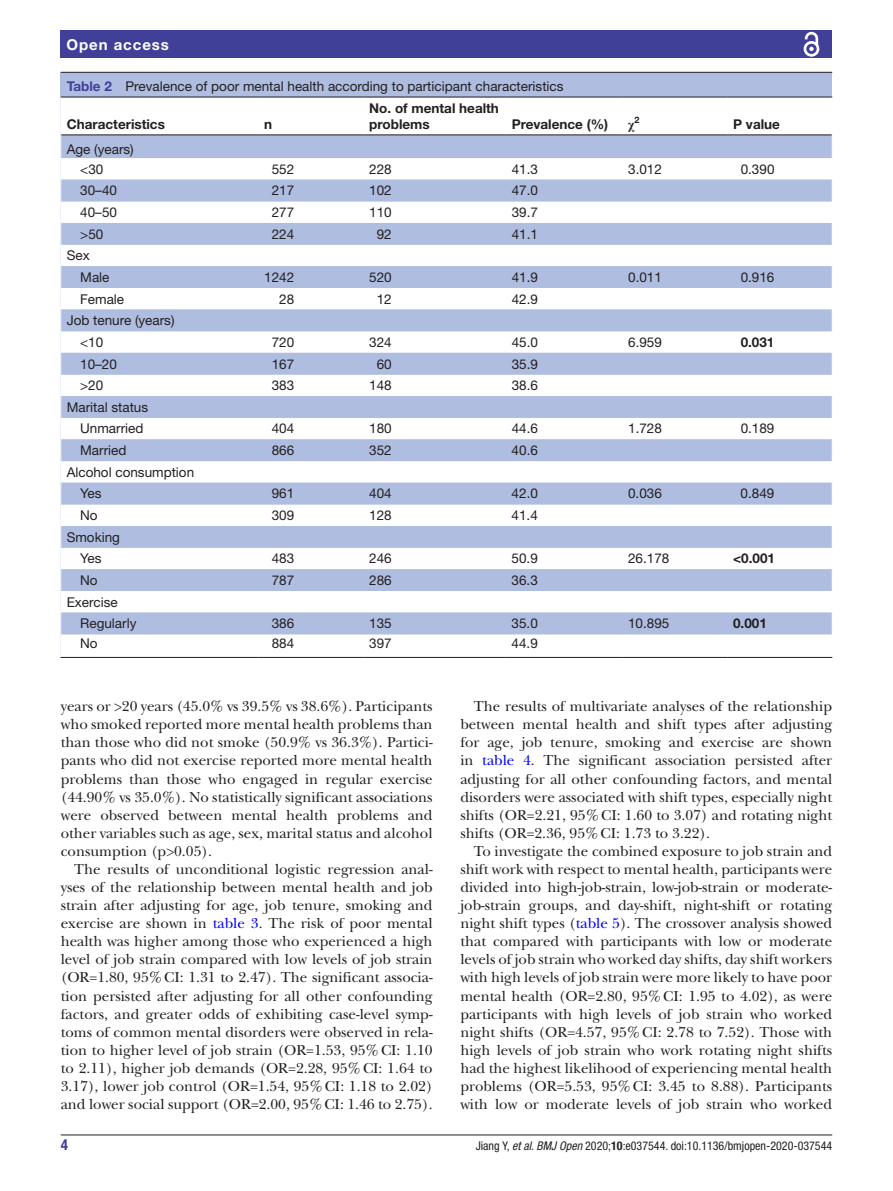
<style>
.page{position:relative;width:893px;height:1191px;background:#fff}
.page>*{position:absolute;margin:0;border:0;box-sizing:border-box;transform-origin:0 0}
.t1{font:15px/18px "New Baskerville";color:#231f20;text-align:justify}
.t2{font:700 15px "Helvetica Neue LT Std";letter-spacing:.065em;color:#fff}
.t3{font:700 condensed 15px "Helvetica Neue LT Std";color:#414099}
.t4{font:13.5px/21.6px "Helvetica Neue LT Std";color:#231f20}
.t5{font:700 13.5px/16.2px "Helvetica Neue LT Std";color:#231f20}
.t6{font:700 13.5px "Times New Roman";color:#231f20}
.t7{font:condensed 12px "Helvetica Neue LT Std";color:#231f20}
.s1{font-weight:700;color:#414099}
.s2{color:#00f}
.s3{font-style:italic}
.s4{font-weight:700}
</style>
<div class="page">
<hr style="left:61px;top:1134px;width:771px;height:1px;background:#231f20">
<div style="left:61px;top:31px;width:771px;height:27px;background:#414099"></div>
<svg style="left:803px;top:31px;width:17px;height:26px"></svg>
<div style="left:61px;top:73px;width:771px;height:585px;background:#afbde1"></div>
<hr style="left:61px;top:72px;width:771px;height:1px;background:#231f20">
<div style="left:61px;top:98px;width:771px;height:559px;background:#fff"></div>
<svg style="left:61px;top:135px;width:771px;height:499px"></svg>
<hr style="left:61px;top:97px;width:197px;height:1px;background:#231f20">
<hr style="left:61px;top:134px;width:197px;height:1px;background:#231f20">
<hr style="left:258px;top:97px;width:105px;height:1px;background:#231f20">
<hr style="left:258px;top:134px;width:105px;height:1px;background:#231f20">
<hr style="left:363px;top:97px;width:143px;height:1px;background:#231f20">
<hr style="left:363px;top:134px;width:143px;height:1px;background:#231f20">
<hr style="left:506px;top:97px;width:116px;height:1px;background:#231f20">
<hr style="left:506px;top:134px;width:116px;height:1px;background:#231f20">
<hr style="left:622px;top:97px;width:105px;height:1px;background:#231f20">
<hr style="left:622px;top:134px;width:105px;height:1px;background:#231f20">
<hr style="left:727px;top:97px;width:105px;height:1px;background:#231f20">
<hr style="left:727px;top:134px;width:105px;height:1px;background:#231f20">
<hr style="left:61px;top:657px;width:197px;height:1px;background:#231f20">
<hr style="left:258px;top:657px;width:105px;height:1px;background:#231f20">
<hr style="left:363px;top:657px;width:143px;height:1px;background:#231f20">
<hr style="left:506px;top:657px;width:116px;height:1px;background:#231f20">
<hr style="left:622px;top:657px;width:105px;height:1px;background:#231f20">
<hr style="left:727px;top:657px;width:105px;height:1px;background:#231f20">
<svg style="left:60px;top:135px;width:1px;height:522px"></svg>
<p class="t2" style="left:66px;top:35px;width:104px">Open access</p>
<p class="t4" style="left:67px;top:75px;width:498px"><span class="s1">Table 2</span> Prevalence of poor mental health according to participant characteristics</p>
<p class="t5" style="left:67px;top:116px;width:100px">Characteristics</p>
<p class="t5" style="left:264px;top:116px;width:10px">n</p>
<p class="t5" style="left:369px;top:99px;width:131px">No. of mental health problems</p>
<p class="t5" style="left:512px;top:116px;width:98px">Prevalence (%)</p>
<p class="t6" style="left:628px;top:115px;width:13px">χ<sup>2</sup></p>
<p class="t5" style="left:733px;top:116px;width:48px">P value</p>
<p class="t4" style="left:80px;top:138px;width:55px;line-height:20.1px;text-indent:-14px">Age (years) &lt;30</p>
<p class="t4" style="left:272px;top:158px;width:24px">552</p>
<p class="t4" style="left:369px;top:158px;width:24px">228</p>
<p class="t4" style="left:512px;top:158px;width:28px">41.3</p>
<p class="t4" style="left:628px;top:158px;width:35px">3.012</p>
<p class="t4" style="left:741px;top:158px;width:35px">0.390</p>
<p class="t4" style="left:80px;top:179px;width:38px">30–40</p>
<p class="t4" style="left:272px;top:179px;width:24px">217</p>
<p class="t4" style="left:369px;top:179px;width:24px">102</p>
<p class="t4" style="left:512px;top:179px;width:28px">47.0</p>
<p class="t4" style="left:80px;top:201px;width:38px">40–50</p>
<p class="t4" style="left:272px;top:201px;width:24px">277</p>
<p class="t4" style="left:369px;top:201px;width:24px">110</p>
<p class="t4" style="left:512px;top:201px;width:28px">39.7</p>
<p class="t4" style="left:80px;top:223px;width:25px">&gt;50</p>
<p class="t4" style="left:272px;top:223px;width:24px">224</p>
<p class="t4" style="left:377px;top:223px;width:17px">92</p>
<p class="t4" style="left:512px;top:223px;width:28px">41.1</p>
<p class="t4" style="left:80px;top:244px;width:31px;text-indent:-14px">Sex<br>Male</p>
<p class="t4" style="left:264px;top:266px;width:32px">1242</p>
<p class="t4" style="left:369px;top:266px;width:24px">520</p>
<p class="t4" style="left:512px;top:266px;width:28px">41.9</p>
<p class="t4" style="left:628px;top:266px;width:35px">0.011</p>
<p class="t4" style="left:741px;top:266px;width:35px">0.916</p>
<p class="t4" style="left:80px;top:288px;width:46px">Female</p>
<p class="t4" style="left:279px;top:288px;width:17px">28</p>
<p class="t4" style="left:377px;top:288px;width:17px">12</p>
<p class="t4" style="left:512px;top:288px;width:28px">42.9</p>
<p class="t4" style="left:80px;top:309px;width:96px;text-indent:-14px">Job tenure (years) &lt;10</p>
<p class="t4" style="left:272px;top:331px;width:24px">720</p>
<p class="t4" style="left:369px;top:331px;width:24px">324</p>
<p class="t4" style="left:512px;top:331px;width:28px">45.0</p>
<p class="t4" style="left:628px;top:331px;width:35px">6.959</p>
<p class="t5" style="left:741px;top:334px;width:35px">0.031</p>
<p class="t4" style="left:80px;top:353px;width:38px">10–20</p>
<p class="t4" style="left:272px;top:353px;width:24px">167</p>
<p class="t4" style="left:377px;top:353px;width:17px">60</p>
<p class="t4" style="left:512px;top:353px;width:28px">35.9</p>
<p class="t4" style="left:80px;top:374px;width:25px">&gt;20</p>
<p class="t4" style="left:272px;top:374px;width:24px">383</p>
<p class="t4" style="left:369px;top:374px;width:24px">148</p>
<p class="t4" style="left:512px;top:374px;width:28px">38.6</p>
<p class="t4" style="left:80px;top:396px;width:70px;text-indent:-14px">Marital status<br>Unmarried</p>
<p class="t4" style="left:272px;top:418px;width:24px">404</p>
<p class="t4" style="left:369px;top:418px;width:24px">180</p>
<p class="t4" style="left:512px;top:418px;width:28px">44.6</p>
<p class="t4" style="left:628px;top:418px;width:35px">1.728</p>
<p class="t4" style="left:741px;top:418px;width:35px">0.189</p>
<p class="t4" style="left:80px;top:439px;width:48px">Married</p>
<p class="t4" style="left:272px;top:439px;width:24px">866</p>
<p class="t4" style="left:369px;top:439px;width:24px">352</p>
<p class="t4" style="left:512px;top:439px;width:28px">40.6</p>
<p class="t4" style="left:80px;top:461px;width:116px;text-indent:-14px">Alcohol consumption<br>Yes</p>
<p class="t4" style="left:272px;top:482px;width:24px">961</p>
<p class="t4" style="left:369px;top:482px;width:24px">404</p>
<p class="t4" style="left:512px;top:482px;width:28px">42.0</p>
<p class="t4" style="left:628px;top:482px;width:35px">0.036</p>
<p class="t4" style="left:741px;top:482px;width:35px">0.849</p>
<p class="t4" style="left:80px;top:504px;width:19px">No</p>
<p class="t4" style="left:272px;top:504px;width:24px">309</p>
<p class="t4" style="left:369px;top:504px;width:24px">128</p>
<p class="t4" style="left:512px;top:504px;width:28px">41.4</p>
<p class="t4" style="left:67px;top:526px;width:55px;text-align:center">Smoking<br>Yes</p>
<p class="t4" style="left:272px;top:547px;width:24px">483</p>
<p class="t4" style="left:369px;top:547px;width:24px">246</p>
<p class="t4" style="left:512px;top:547px;width:28px">50.9</p>
<p class="t4" style="left:628px;top:547px;width:43px">26.178</p>
<p class="t5" style="left:733px;top:550px;width:43px">&lt;0.001</p>
<p class="t4" style="left:80px;top:569px;width:19px">No</p>
<p class="t4" style="left:272px;top:569px;width:24px">787</p>
<p class="t4" style="left:369px;top:569px;width:24px">286</p>
<p class="t4" style="left:512px;top:569px;width:28px">36.3</p>
<p class="t4" style="left:80px;top:591px;width:58px;text-indent:-14px">Exercise<br>Regularly</p>
<p class="t4" style="left:272px;top:612px;width:24px">386</p>
<p class="t4" style="left:369px;top:612px;width:24px">135</p>
<p class="t4" style="left:512px;top:612px;width:28px">35.0</p>
<p class="t4" style="left:628px;top:612px;width:43px">10.895</p>
<p class="t5" style="left:733px;top:615px;width:35px">0.001</p>
<p class="t4" style="left:80px;top:632px;width:19px">No</p>
<p class="t4" style="left:272px;top:632px;width:24px">884</p>
<p class="t4" style="left:369px;top:632px;width:24px">397</p>
<p class="t4" style="left:512px;top:632px;width:28px">44.9</p>
<p class="t1" style="left:61px;top:697px;width:373px">years or &gt;20 years (45.0% vs 39.5% vs 38.6%). Participants who smoked reported more mental health problems than than those who did not smoke (50.9% vs 36.3%). Partici&shy;pants who did not exercise reported more mental health problems than those who engaged in regular exercise (44.90% vs 35.0%). No statistically significant associations were observed between mental health problems and other variables such as age, sex, marital status and alcohol consumption (p&gt;0.05).</p>
<p class="t1" style="left:61px;top:860px;width:373px;text-indent:14px">The results of unconditional logistic regression anal&shy;yses of the relationship between mental health and job strain after adjusting for age, job tenure, smoking and exercise are shown in <span class="s2">table 3</span>. The risk of poor mental health was higher among those who experienced a high level of job strain compared with low levels of job strain (OR=1.80, 95%CI: 1.31 to 2.47). The significant associa&shy;tion persisted after adjusting for all other confounding factors, and greater odds of exhibiting case-level symp&shy;toms of common mental disorders were observed in rela&shy;tion to higher level of job strain (OR=1.53, 95%CI: 1.10 to 2.11), higher job demands (OR=2.28, 95%CI: 1.64 to 3.17), lower job control (OR=1.54, 95%CI: 1.18 to 2.02) and lower social support (OR=2.00, 95%CI: 1.46 to 2.75).</p>
<p class="t1" style="left:460px;top:697px;width:373px;text-indent:14px">The results of multivariate analyses of the relationship between mental health and shift types after adjusting for age, job tenure, smoking and exercise are shown in <span class="s2">table 4</span>. The significant association persisted after adjusting for all other confounding factors, and mental disorders were associated with shift types, especially night shifts (OR=2.21, 95%CI: 1.60 to 3.07) and rotating night shifts (OR=2.36, 95%CI: 1.73 to 3.22).</p>
<p class="t1" style="left:460px;top:842px;width:373px;text-indent:14px">To investigate the combined exposure to job strain and shift work with respect to mental health, participants were divided into high-job-strain, low-job-strain or moderate&shy;job-strain groups, and day-shift, night-shift or rotating night shift types (<span class="s2">table 5</span>). The crossover analysis showed that compared with participants with low or moderate levels of job strain who worked day shifts, day shift workers with high levels of job strain were more likely to have poor mental health (OR=2.80, 95%CI: 1.95 to 4.02), as were participants with high levels of job strain who worked night shifts (OR=4.57, 95%CI: 2.78 to 7.52). Those with high levels of job strain who work rotating night shifts had the highest likelihood of experiencing mental health problems (OR=5.53, 95%CI: 3.45 to 8.88). Participants with low or moderate levels of job strain who worked</p>
<p class="t3" style="left:61px;top:1135px;width:9px">4</p>
<p class="t7" style="left:476px;top:1138px;width:358px">Jiang Y, <span class="s3">et al</span>. <span class="s3">BMJ Open</span> 2020;<span class="s4">10</span>:e037544. doi:10.1136/bmjopen-2020-037544</p>
</div>
